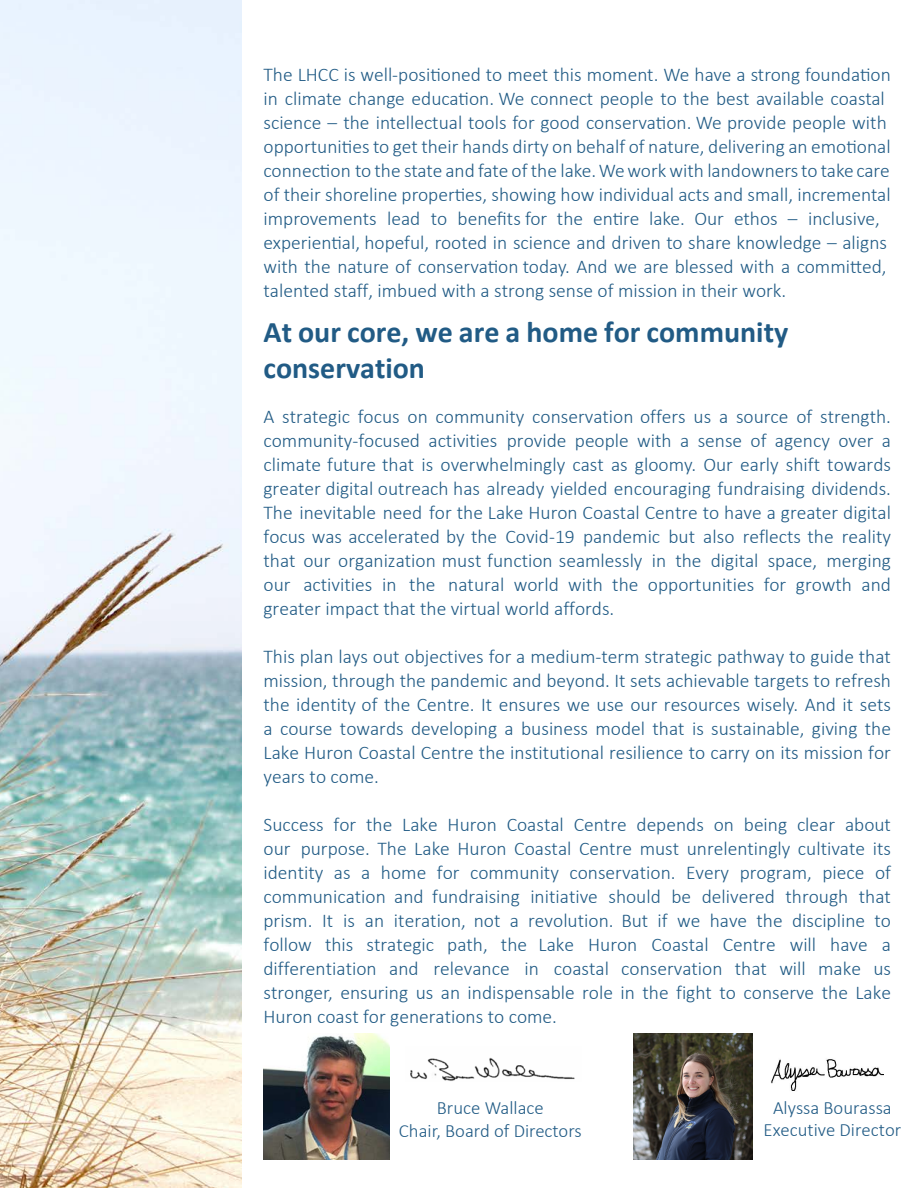
<style>
.page{position:relative;width:918px;height:1188px;background:#fff}
.page>*{position:absolute;margin:0;border:0;box-sizing:border-box;transform-origin:0 0}
.t1{font:700 30px/36px "Calibri";color:#215b85}
.t2{font:300 19.5px/24px "Calibri";color:#215b85;text-align:justify}
.t3{font:300 18.75px/22.5px "Calibri";color:#215b85;text-align:center}
</style>
<div class="page">
<img style="left:771px;top:1059px;width:113px;height:32px">
<img style="left:410px;top:1057px;width:165px;height:24px">
<img style="left:633px;top:1033px;width:120px;height:127px">
<img style="left:264px;top:1033px;width:125px;height:126px">
<img style="left:0;top:0;width:242px;height:1188px">
<p class="t2" style="left:264px;top:62px;width:629px;text-align:left">The LHCC is well-positioned to meet this moment. We have a strong foundation in climate change education. We connect people to the best available coastal science – the intellectual tools for good conservation. We provide people with opportunities to get their hands dirty on behalf of nature, delivering an emotional connection to the state and fate of the lake.Wework with landownersto take care of their shoreline properties, showing how individual acts and small, incremental improvements lead to benefits for the entire lake. Our ethos – inclusive, experiential, hopeful, rooted in science and driven to share knowledge – aligns with the nature of conservation today. And we are blessed with a committed, talented staff, imbued with a strong sense of mission in their work.</p>
<p class="t1" style="left:264px;top:314px;width:526px">At our core, we are a home for community conservation</p>
<p class="t2" style="left:264px;top:404px;width:629px">A strategic focus on community conservation offers us a source of strength. community-focused activities provide people with a sense of agency over a climate future that is overwhelmingly cast as gloomy. Our early shift towards greater digital outreach has already yielded encouraging fundraising dividends.<br>The inevitable need for the Lake Huron Coastal Centre to have a greater digital focus was accelerated by the Covid-19 pandemic but also reflects the reality that our organization must function seamlessly in the digital space, merging our activities in the natural world with the opportunities for growth and greater impact that the virtual world affords.</p>
<p class="t2" style="left:264px;top:644px;width:629px">This plan lays out objectives for a medium-term strategic pathway to guide that mission, through the pandemic and beyond. It sets achievable targets to refresh the identity of the Centre. It ensures we use our resources wisely. And it sets a course towards developing a business model that is sustainable, giving the Lake Huron Coastal Centre the institutional resilience to carry on its mission for years to come.</p>
<p class="t2" style="left:264px;top:812px;width:629px">Success for the Lake Huron Coastal Centre depends on being clear about our purpose. The Lake Huron Coastal Centre must unrelentingly cultivate its identity as a home for community conservation. Every program, piece of communication and fundraising initiative should be delivered through that prism. It is an iteration, not a revolution. But if we have the discipline to follow this strategic path, the Lake Huron Coastal Centre will have a differentiation and relevance in coastal conservation that will make us stronger, ensuring us an indispensable role in the fight to conserve the Lake Huron coast for generations to come.</p>
<p class="t3" style="left:437px;top:1097px;width:108px">Bruce Wallace</p>
<p class="t3" style="left:399px;top:1119px;width:184px">Chair, Board of Directors</p>
<p class="t3" style="left:764px;top:1096px;width:139px">Alyssa Bourassa<br>Executive Director</p>
</div>
